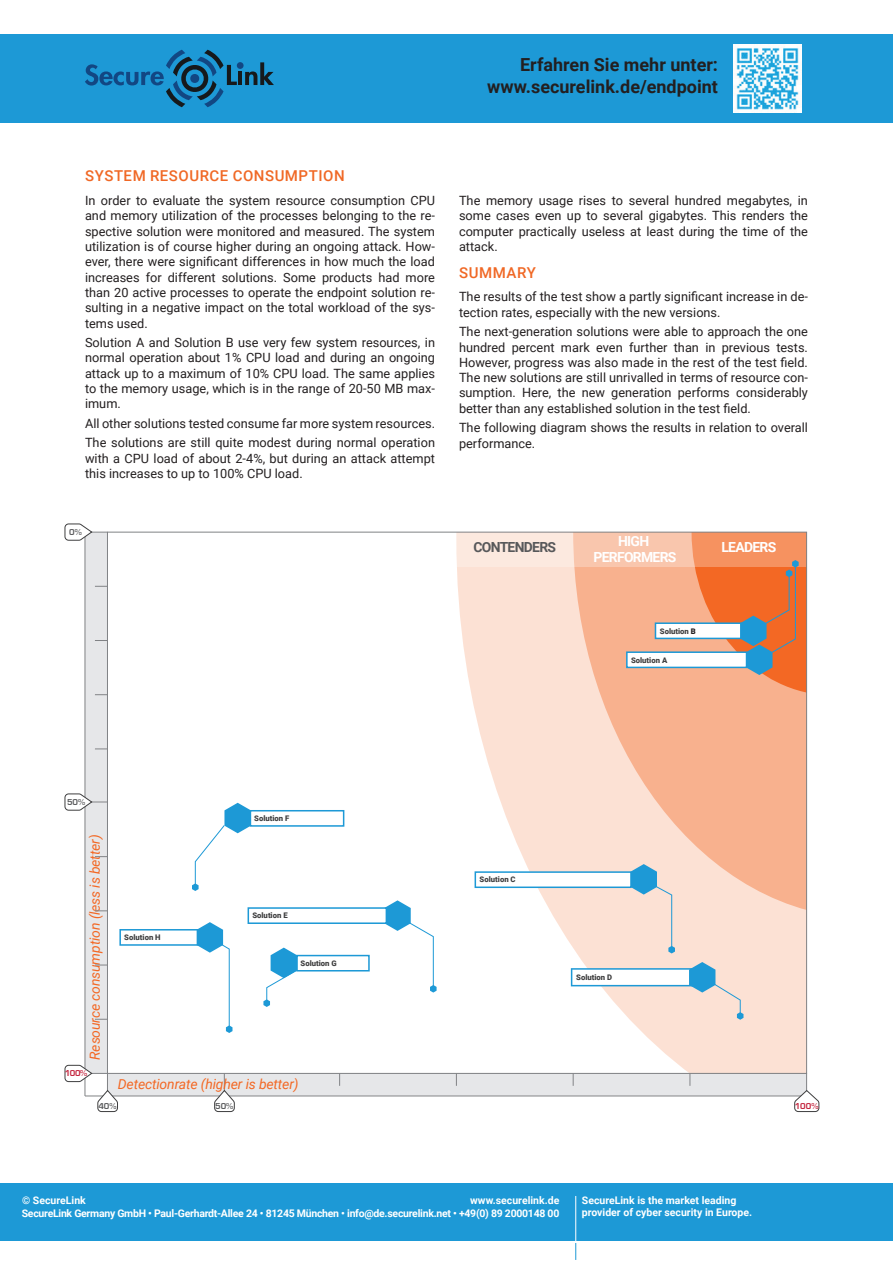
<style>
.page{position:relative;width:893px;height:1263px;background:#fff}
.page>*{position:absolute;margin:0;border:0;box-sizing:border-box;transform-origin:0 0}
.t1{font:700 18px/21.6px "Roboto";color:#231f20;text-align:right}
.t2{font:500 15px "Roboto";letter-spacing:.035em;color:#f06825}
.t3{font:italic 13.95px "Roboto";letter-spacing:-.01em;color:#f36824}
.t4{font:700 13.95px/16.6px "Roboto";letter-spacing:-.05em;color:#fff;text-align:center}
.t5{font:700 13.95px "Roboto";letter-spacing:-.05em;color:#57585a}
.t6{font:12.75px/15.3px "Roboto";color:#231f20;text-align:justify}
.t7{font:700 10.5px/13.5px "Roboto";letter-spacing:-.02em;color:#fff;text-align:right}
.t8{font:700 10.5px/12.6px "Roboto";color:#fff}
.t9{font:700 8.85px "Eurostile";color:#57585a}
.t10{font:700 8.85px "Eurostile";letter-spacing:-.025em;color:#c21f39}
.t11{font:900 7.65px "Roboto";color:#3e3e3f}
.s1{color:#231f20}
</style>
<div class="page">
<div style="left:0;top:1183px;width:893px;height:58px;background:#1d99d6"></div>
<svg style="left:575px;top:1243px;width:1px;height:17px"></svg>
<hr style="left:575px;top:1196px;width:1px;height:47px;background:#fff">
<div style="left:0;top:34px;width:893px;height:88px;background:#1d99d6"></div>
<div style="left:237px;top:62px;width:7px;height:7px;background:#124783;border-radius:50%"></div>
<hr style="left:238px;top:72px;width:4px;height:13px;background:#16191b">
<svg style="left:245px;top:62px;width:29px;height:23px"></svg>
<svg style="left:85px;top:50px;width:152px;height:57px"></svg>
<img style="left:733px;top:44px;width:68px;height:68px">
<div style="left:107px;top:1073px;width:700px;height:23px;background:#e6e7e9"></div>
<hr style="left:85px;top:1096px;width:723px;height:1px;background:#808285">
<svg style="left:794px;top:1073px;width:25px;height:39px"></svg>
<svg style="left:214px;top:1073px;width:21px;height:39px"></svg>
<svg style="left:690px;top:1073px;width:1px;height:13px"></svg>
<svg style="left:573px;top:1073px;width:1px;height:13px"></svg>
<svg style="left:456px;top:1073px;width:1px;height:13px"></svg>
<svg style="left:339px;top:1073px;width:1px;height:13px"></svg>
<div style="left:85px;top:532px;width:22px;height:541px;background:#e6e7e9"></div>
<hr style="left:85px;top:533px;width:1px;height:563px;background:#808285">
<svg style="left:65px;top:1065px;width:53px;height:47px"></svg>
<svg style="left:65px;top:793px;width:42px;height:17px"></svg>
<svg style="left:65px;top:524px;width:42px;height:17px"></svg>
<svg style="left:95px;top:749px;width:12px;height:1px"></svg>
<svg style="left:95px;top:694px;width:12px;height:1px"></svg>
<svg style="left:95px;top:640px;width:12px;height:1px"></svg>
<svg style="left:95px;top:586px;width:12px;height:1px"></svg>
<svg style="left:95px;top:1019px;width:12px;height:1px"></svg>
<svg style="left:95px;top:965px;width:12px;height:1px"></svg>
<svg style="left:95px;top:910px;width:12px;height:1px"></svg>
<svg style="left:95px;top:856px;width:12px;height:1px"></svg>
<svg style="left:457px;top:567px;width:348px;height:504px;fill:#fce1d4"></svg>
<svg style="left:573px;top:567px;width:232px;height:351px;background:#f9c1a5"></svg>
<svg style="left:456px;top:534px;width:235px;height:33px;background:#fad7c6"></svg>
<svg style="left:263px;top:947px;width:35px;height:60px"></svg>
<div style="left:296px;top:955px;width:74px;height:16px;border:2px solid #1d99d6"></div>
<div style="left:250px;top:810px;width:94px;height:17px;border:2px solid #1d99d6"></div>
<svg style="left:192px;top:803px;width:59px;height:88px"></svg>
<div style="left:119px;top:929px;width:81px;height:17px;border:2px solid #1d99d6"></div>
<svg style="left:194px;top:922px;width:38px;height:111px"></svg>
<svg style="left:628px;top:864px;width:47px;height:89px;background:#d6d4d4"></svg>
<div style="left:475px;top:872px;width:156px;height:15px;background:#fff"></div>
<div style="left:475px;top:871px;width:157px;height:17px;border:2px solid #1d99d6"></div>
<svg style="left:385px;top:900px;width:52px;height:92px"></svg>
<div style="left:248px;top:907px;width:139px;height:17px;border:2px solid #1d99d6"></div>
<svg style="left:571px;top:962px;width:172px;height:58px"></svg>
<div style="left:655px;top:623px;width:86px;height:15px;background:#fff"></div>
<div style="left:655px;top:622px;width:87px;height:17px;border:2px solid #1d99d6"></div>
<svg style="left:691px;top:532px;width:115px;height:163px;background:#e1895e"></svg>
<div style="left:627px;top:652px;width:119px;height:15px;background:#fff"></div>
<div style="left:626px;top:651px;width:121px;height:17px;border:2px solid #1d99d6"></div>
<h1 class="t1" style="left:487px;top:53px;width:232px">Erfahren Sie mehr unter: www.securelink.de/endpoint</h1>
<p class="t2" style="left:85px;top:165px;width:261px">SYSTEM RESOURCE CONSUMPTION</p>
<p class="t6" style="left:85px;top:192px;width:351px">In order to evaluate the system resource consumption CPU and memory utilization of the processes belonging to the re&shy;spective solution were monitored and measured. The system utilization is of course higher during an ongoing attack. How&shy;ever, there were significant differences in how much the load increases for different solutions. Some products had more than 20 active processes to operate the endpoint solution re&shy;sulting in a negative impact on the total workload of the sys&shy;tems used.</p>
<p class="t6" style="left:85px;top:334px;width:351px">Solution A and Solution B use very few system resources, in normal operation about 1% CPU load and during an ongoing attack up to a maximum of 10% CPU load. The same applies to the memory usage, which is in the range of 20-50 MB max&shy;imum.</p>
<p class="t6" style="left:85px;top:413px;width:351px;line-height:19.5px">All other solutions tested consume far more system resources.<br>The solutions are still quite modest during normal operation</p>
<p class="t6" style="left:85px;top:450px;width:351px">with a CPU load of about 2-4%, but during an attack attempt this increases to up to 100% CPU load.</p>
<p class="t9" style="left:69px;top:527px;width:14px">0%</p>
<p class="t6" style="left:459px;top:192px;width:350px">The memory usage rises to several hundred megabytes, in some cases even up to several gigabytes. This renders the computer practically useless at least during the time of the attack.</p>
<p class="t2" style="left:459px;top:262px;width:78px">SUMMARY</p>
<p class="t6" style="left:459px;top:289px;width:350px">The results of the test show a partly significant increase in de&shy;tection rates, especially with the new versions.</p>
<p class="t6" style="left:459px;top:324px;width:350px">The next-generation solutions were able to approach the one hundred percent mark even further than in previous tests.<br>However, progress was also made in the rest of the test field.<br>The new solutions are still unrivalled in terms of resource con&shy;sumption. Here, the new generation performs considerably better than any established solution in the test field.</p>
<p class="t6" style="left:459px;top:420px;width:350px">The following diagram shows the results in relation to overall performance.</p>
<p class="t5" style="left:473px;top:537px;width:84px">CONTENDERS</p>
<p class="t4" style="left:593px;top:532px;width:85px">HIGH<br>PERFORMERS</p>
<p class="t4" style="left:721px;top:538px;width:56px">LEADERS</p>
<p class="t11" style="left:660px;top:626px;width:37px">Solution <span class="s1">B</span></p>
<p class="t11" style="left:631px;top:655px;width:38px">Solution A</p>
<p class="t9" style="left:67px;top:797px;width:20px">50%</p>
<p class="t3" style="left:85px;top:1060px;width:227px;rotate:-90deg">Resource consumption (less is better)</p>
<p class="t10" style="left:65px;top:1068px;width:24px">100%</p>
<p class="t11" style="left:254px;top:813px;width:37px">Solution F</p>
<p class="t11" style="left:124px;top:932px;width:38px">Solution H</p>
<p class="t11" style="left:252px;top:910px;width:37px">Solution E</p>
<p class="t11" style="left:301px;top:957px;width:38px">Solution G</p>
<p class="t3" style="left:118px;top:1074px;width:182px">Detectionrate (higher is better)</p>
<p class="t11" style="left:480px;top:874px;width:38px">Solution C</p>
<p class="t11" style="left:576px;top:971px;width:37px">Solution D</p>
<p class="t9" style="left:98px;top:1101px;width:20px">40%</p>
<p class="t9" style="left:215px;top:1101px;width:20px">50%</p>
<p class="t10" style="left:795px;top:1101px;width:25px">100%</p>
<p class="t7" style="left:22px;top:1193px;width:539px">www.securelink.de<br>SecureLink Germany GmbH • Paul-Gerhardt-Allee 24 • 81245 München • info@de.securelink.net • +49(0) 89 2000148 00</p>
<p class="t8" style="left:22px;top:1193px;width:65px">© SecureLink</p>
<p class="t8" style="left:582px;top:1193px;width:172px">SecureLink is the market leading provider of cyber security in Europe.</p>
</div>
